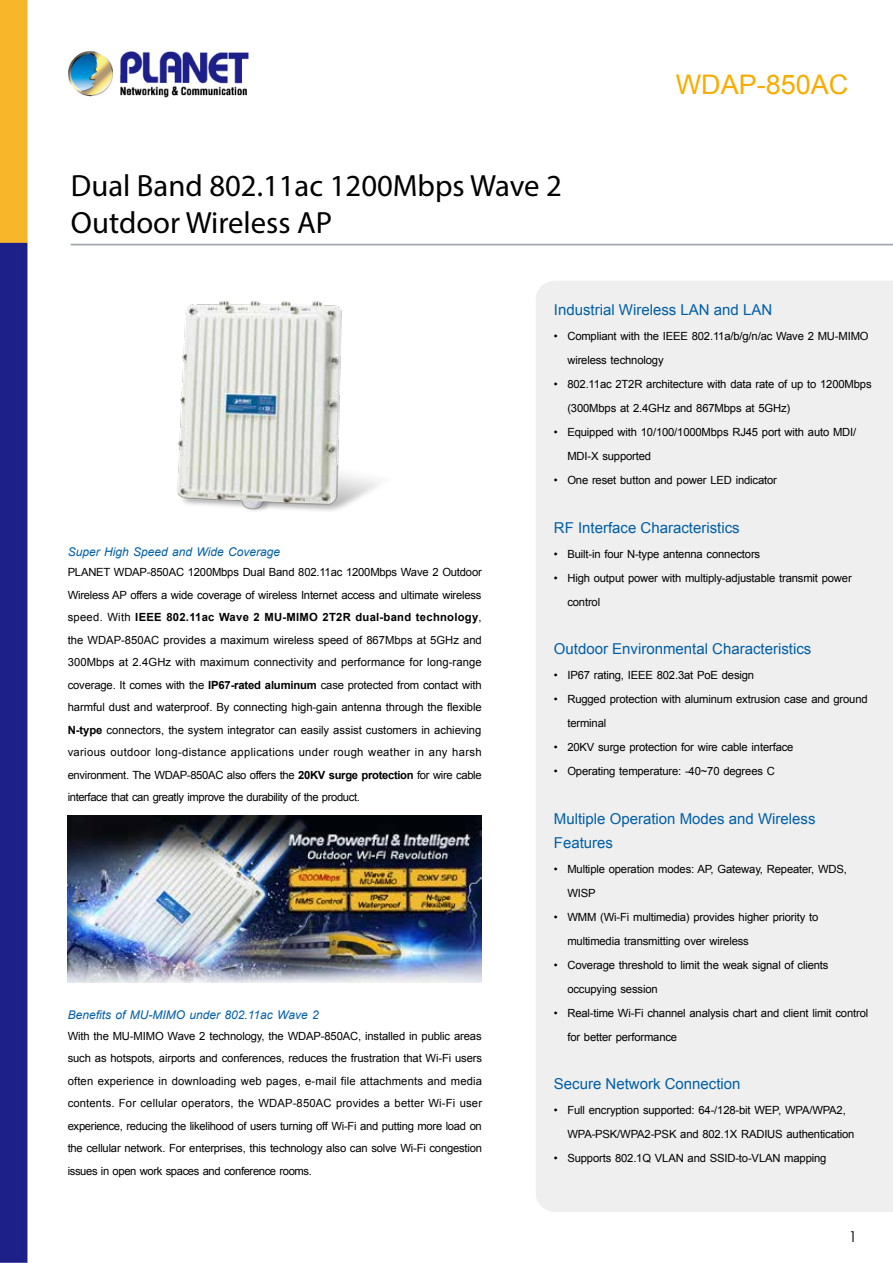
<style>
.page{position:relative;width:893px;height:1263px;background:#fff}
.page>*{position:absolute;margin:0;border:0;box-sizing:border-box;transform-origin:0 0}
.t1{font:30.75px/36.9px "Myriad Pro";color:#000}
.t2{font:27px "Arial";color:#f7ac00}
.t3{font:15px/24px "Arial";color:#005ea6}
.t4{font:15px "Century Gothic";color:#000}
.t5{font:italic 12px "Arial";color:#005ea6}
.t6{font:11.25px/22.5px "Arial";letter-spacing:-.015em;color:#000}
.s1{font-weight:700}
</style>
<div class="page">
<img style="left:0;top:0;width:893px;height:1263px">
<div style="left:536px;top:281px;width:357px;height:931px;background:#efefef"></div>
<img style="left:162px;top:287px;width:260px;height:240px">
<img style="left:68px;top:815px;width:414px;height:167px">
<h1 class="t1" style="left:71px;top:167px;width:493px">Dual Band 802.11ac 1200Mbps Wave 2<br>Outdoor Wireless AP</h1>
<h2 class="t2" style="left:676px;top:67px;width:174px">WDAP-850AC</h2>
<p class="t5" style="left:68px;top:544px;width:214px">Super High Speed and Wide Coverage</p>
<p class="t6" style="left:68px;top:561px;width:416px;text-align:justify">PLANET WDAP-850AC 1200Mbps Dual Band 802.11ac 1200Mbps Wave 2 Outdoor Wireless AP offers a wide coverage of wireless Internet access and ultimate wireless speed. With <span class="s1">IEEE 802.11ac Wave 2 MU-MIMO 2T2R dual-band technology</span>, the WDAP-850AC provides a maximum wireless speed of 867Mbps at 5GHz and 300Mbps at 2.4GHz with maximum connectivity and performance for long-range coverage. It comes with the <span class="s1">IP67-rated aluminum</span> case protected from contact with harmful dust and waterproof. By connecting high-gain antenna through the flexible <span class="s1">N-type</span> connectors, the system integrator can easily assist customers in achieving various outdoor long-distance applications under rough weather in any harsh environment. The WDAP-850AC also offers the <span class="s1">20KV surge protection</span> for wire cable interface that can greatly improve the durability of the product.</p>
<p class="t5" style="left:68px;top:1007px;width:252px">Benefits of MU-MIMO under 802.11ac Wave 2</p>
<p class="t6" style="left:68px;top:1024px;width:416px;text-align:justify">With the MU-MIMO Wave 2 technology, the WDAP-850AC, installed in public areas such as hotspots, airports and conferences, reduces the frustration that Wi-Fi users often experience in downloading web pages, e-mail file attachments and media contents. For cellular operators, the WDAP-850AC provides a better Wi-Fi user experience, reducing the likelihood of users turning off Wi-Fi and putting more load on the cellular network. For enterprises, this technology also can solve Wi-Fi congestion issues in open work spaces and conference rooms.</p>
<h3 class="t3" style="left:554px;top:298px;width:220px">Industrial Wireless LAN and LAN</h3>
<p class="t6" style="left:567px;top:324px;width:303px;line-height:24px;text-indent:-14px">• Compliant with the IEEE 802.11a/b/g/n/ac Wave 2 MU-MIMO wireless technology</p>
<p class="t6" style="left:567px;top:372px;width:306px;line-height:24px;text-indent:-14px">• 802.11ac 2T2R architecture with data rate of up to 1200Mbps (300Mbps at 2.4GHz and 867Mbps at 5GHz)</p>
<p class="t6" style="left:567px;top:420px;width:290px;line-height:24px;text-indent:-14px">• Equipped with 10/100/1000Mbps RJ45 port with auto MDI/<br>MDI-X supported</p>
<p class="t6" style="left:554px;top:469px;width:225px">• One reset button and power LED indicator</p>
<h3 class="t3" style="left:554px;top:515px;width:187px">RF Interface Characteristics</h3>
<p class="t6" style="left:554px;top:543px;width:208px">• Built-in four N-type antenna connectors</p>
<p class="t6" style="left:567px;top:566px;width:286px;line-height:24px;text-indent:-14px">• High output power with multiply-adjustable transmit power control</p>
<h3 class="t3" style="left:554px;top:637px;width:259px">Outdoor Environmental Characteristics</h3>
<p class="t6" style="left:554px;top:664px;width:202px">• IP67 rating, IEEE 802.3at PoE design</p>
<p class="t6" style="left:567px;top:687px;width:302px;line-height:24px;text-indent:-14px">• Rugged protection with aluminum extrusion case and ground terminal</p>
<p class="t6" style="left:554px;top:736px;width:241px">• 20KV surge protection for wire cable interface</p>
<p class="t6" style="left:554px;top:760px;width:223px">• Operating temperature: -40~70 degrees C</p>
<h3 class="t3" style="left:554px;top:807px;width:263px">Multiple Operation Modes and Wireless<br>Features</h3>
<p class="t6" style="left:567px;top:857px;width:281px;line-height:24px;text-indent:-14px">• Multiple operation modes: AP, Gateway, Repeater, WDS,<br>WISP</p>
<p class="t6" style="left:567px;top:905px;width:253px;line-height:24px;text-indent:-14px">• WMM (Wi-Fi multimedia) provides higher priority to multimedia transmitting over wireless</p>
<p class="t6" style="left:567px;top:953px;width:263px;line-height:24px;text-indent:-14px">• Coverage threshold to limit the weak signal of clients occupying session</p>
<p class="t6" style="left:567px;top:1001px;width:302px;line-height:24px;text-indent:-14px">• Real-time Wi-Fi channel analysis chart and client limit control for better performance</p>
<h3 class="t3" style="left:554px;top:1072px;width:188px">Secure Network Connection</h3>
<p class="t6" style="left:567px;top:1098px;width:289px;line-height:24px;text-indent:-14px">• Full encryption supported: 64-/128-bit WEP, WPA/WPA2,<br>WPA-PSK/WPA2-PSK and 802.1X RADIUS authentication</p>
<p class="t6" style="left:554px;top:1147px;width:274px">• Supports 802.1Q VLAN and SSID-to-VLAN mapping</p>
<h3 class="t4" style="left:849px;top:1227px;width:10px">1</h3>
</div>
